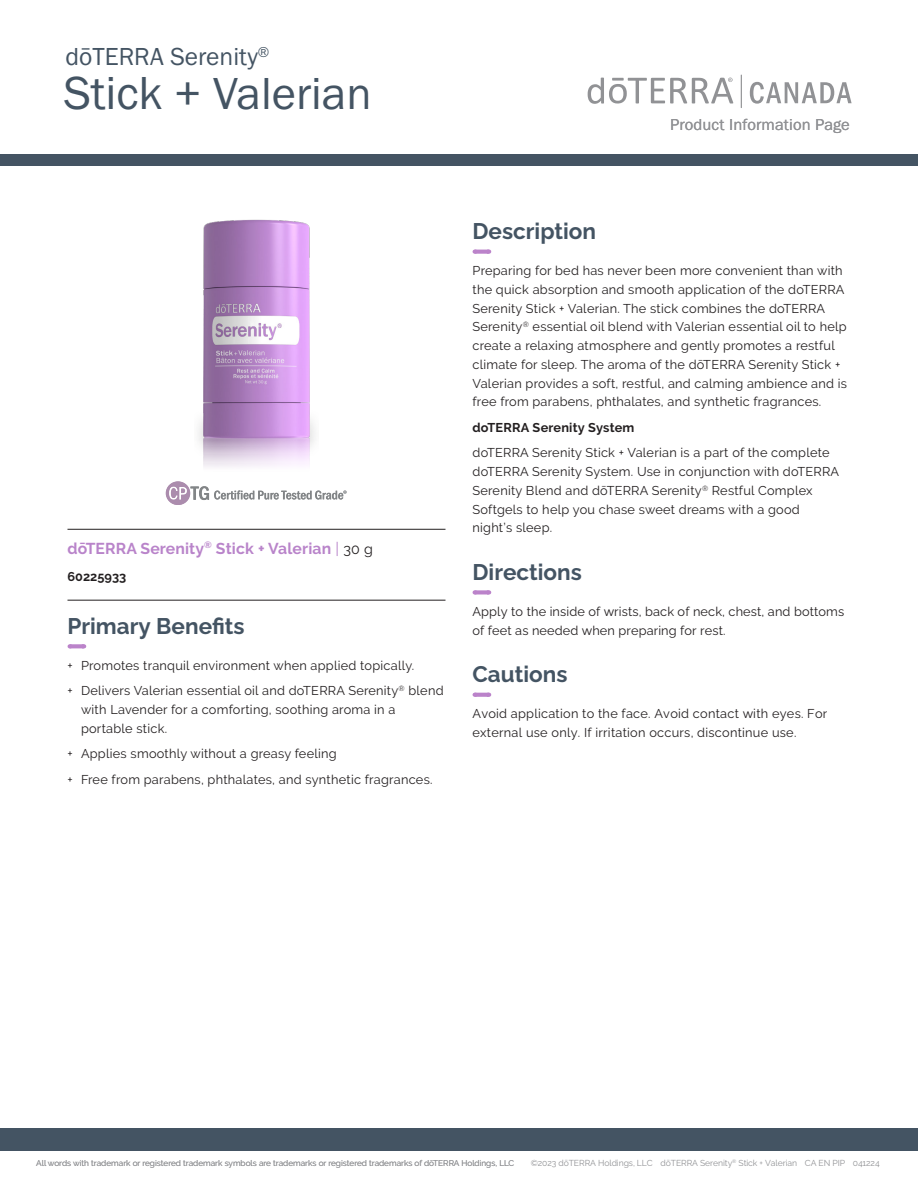
<style>
.page{position:relative;width:918px;height:1188px;background:#fff}
.page>*{position:absolute;margin:0;border:0;box-sizing:border-box;transform-origin:0 0}
.t1{font:46.5px "Franklin Gothic URW Boo";color:#445463}
.t2{font:25.5px "Franklin Gothic URW Boo";color:#445463}
.t3{font:700 22.5px "Ralewayd T";color:#445463}
.t4{font:16.5px "Franklin Gothic URW Boo";letter-spacing:.01em;color:#919295}
.t5{font:700 15.75px "Raleway";letter-spacing:.01em;color:#b984ca}
.t6{font:12.75px/18.8px "Raleway";letter-spacing:.02em;color:#231f20}
.t7{font:12.75px/18.8px "Ralewayd T";letter-spacing:.02em;color:#231f20}
.t8{font:700 12.75px "Raleway";letter-spacing:.02em;color:#231f20}
.Tag_SKU__Bottom_Rule{font:700 12.75px "Ralewayd T";color:#231f20}
.t9{font:8.7px "Ralewayd T";letter-spacing:-.01em;color:#919295}
.t10{font:8.25px "Raleway";color:#919295}
.s1{font-size:48px}
.s2{font-weight:400}
.s3{font-weight:400;font-size:14.25px;color:#231f20}
</style>
<div class="page">
<svg style="left:750px;top:82px;width:102px;height:22px"></svg>
<svg style="left:588px;top:78px;width:145px;height:26px"></svg>
<hr style="left:741px;top:75px;width:1px;height:33px;background:#919295">
<svg style="left:166px;top:481px;width:181px;height:24px"></svg>
<svg style="left:475px;top:250px;width:14px;height:4px"></svg>
<svg style="left:475px;top:590px;width:14px;height:4px"></svg>
<svg style="left:475px;top:693px;width:14px;height:4px"></svg>
<hr style="left:68px;top:529px;width:378px;height:1px;background:#231f20">
<hr style="left:68px;top:600px;width:378px;height:1px;background:#231f20">
<svg style="left:70px;top:644px;width:14px;height:4px"></svg>
<img style="left:195px;top:219px;width:123px;height:286px">
<div style="left:0;top:155px;width:918px;height:11px;background:#445463"></div>
<div style="left:0;top:1128px;width:918px;height:23px;background:#445463"></div>
<p class="t2" style="left:66px;top:41px;width:205px">dōTERRA Serenity<sup>®</sup></p>
<p class="t1" style="left:64px;top:64px;width:309px"><span class="s1">Stick</span> + Valerian</p>
<p class="t4" style="left:670px;top:114px;width:181px">Product Information Page</p>
<p class="t5" style="left:68px;top:539px;width:307px">dōTERRA Serenity<sup>®</sup> Stick + Valerian <span class="s2">|</span> <span class="s3">30 g</span></p>
<p class="Tag_SKU__Bottom_Rule" style="left:68px;top:566px;width:60px">60225933</p>
<p class="t3" style="left:68px;top:609px;width:179px">Primary Benefits</p>
<p class="t6" style="left:68px;top:656px;width:348px">+ Promotes tranquil environment when applied topically.</p>
<p class="t6" style="left:81px;top:681px;width:364px;text-indent:-14px">+ Delivers Valerian essential oil and doTERRA Serenity<sup>®</sup> blend with Lavender for a comforting, soothing aroma in a portable stick.</p>
<p class="t6" style="left:68px;top:744px;width:271px">+ Applies smoothly without a greasy feeling</p>
<p class="t6" style="left:68px;top:770px;width:367px">+ Free from parabens, phthalates, and synthetic fragrances.</p>
<p class="t3" style="left:472px;top:214px;width:125px">Description</p>
<p class="t6" style="left:472px;top:261px;width:376px">Preparing for bed has never been more convenient than with the quick absorption and smooth application of the doTERRA Serenity Stick + Valerian. The stick combines the doTERRA Serenity<sup>®</sup> essential oil blend with Valerian essential oil to help create a relaxing atmosphere and gently promotes a restful climate for sleep. The aroma of the dōTERRA Serenity Stick + Valerian provides a soft, restful, and calming ambience and is free from parabens, phthalates, and synthetic fragrances.</p>
<p class="t8" style="left:472px;top:420px;width:164px">doTERRA Serenity System</p>
<p class="t6" style="left:472px;top:443px;width:368px">doTERRA Serenity Stick + Valerian is a part of the complete doTERRA Serenity System. Use in conjunction with doTERRA Serenity Blend and dōTERRA Serenity<sup>®</sup> Restful Complex Softgels to help you chase sweet dreams with a good night’s sleep.</p>
<p class="t3" style="left:472px;top:555px;width:111px">Directions</p>
<p class="t7" style="left:472px;top:601px;width:373px">Apply to the inside of wrists, back of neck, chest, and bottoms of feet as needed when preparing for rest.</p>
<p class="t3" style="left:472px;top:657px;width:96px">Cautions</p>
<p class="t7" style="left:472px;top:703px;width:356px">Avoid application to the face. Avoid contact with eyes. For external use only. If irritation occurs, discontinue use.</p>
<p class="t10" style="left:36px;top:1159px;width:480px">All words with trademark or registered trademark symbols are trademarks or registered trademarks of dōTERRA Holdings, LLC</p>
<p class="t9" style="left:531px;top:1156px;width:351px">©2023 dōTERRA Holdings, LLC dōTERRA Serenity<sup>®</sup> Stick + Valerian CA EN PIP 041224</p>
</div>
